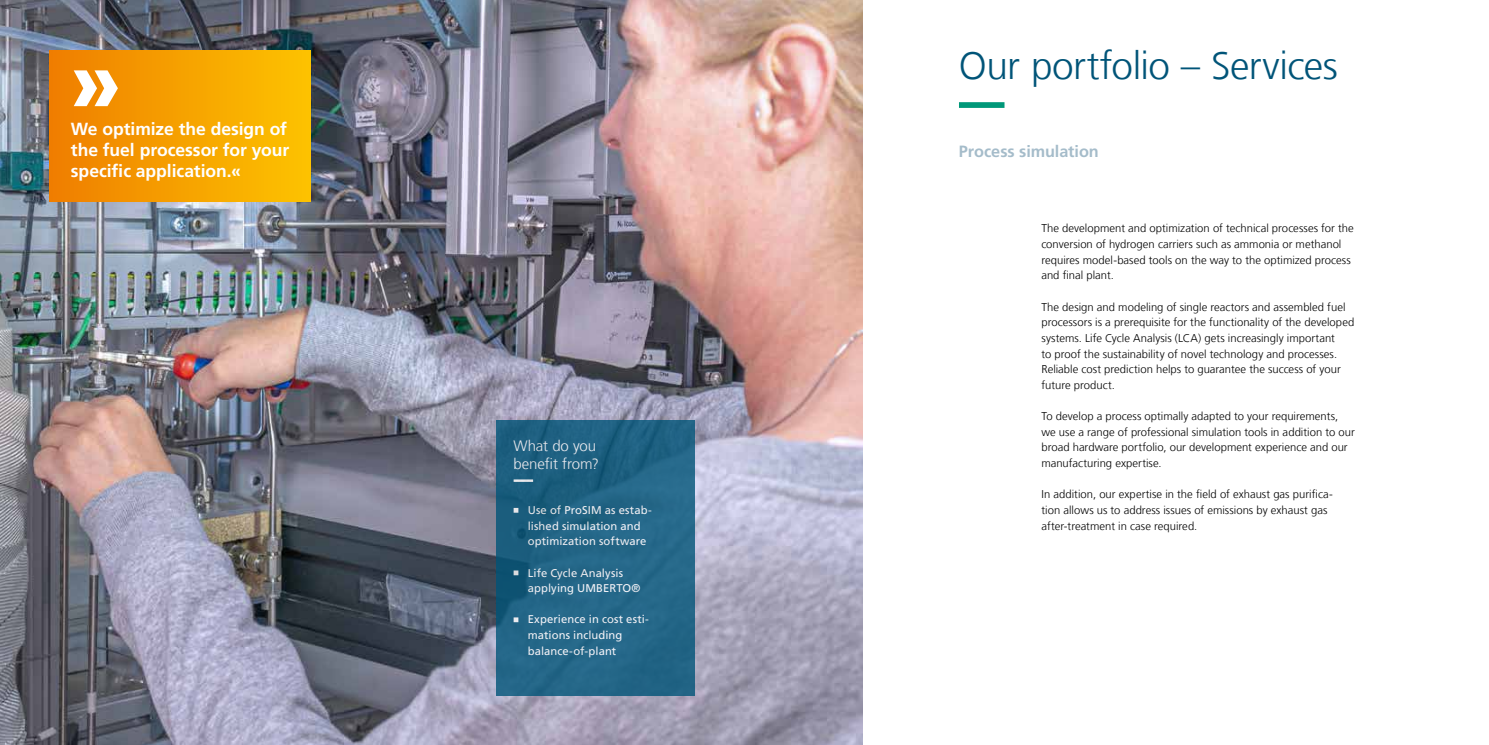
<style>
.page{position:relative;width:1489px;height:745px;background:#fff}
.page>*{position:absolute;margin:0;border:0;box-sizing:border-box;transform-origin:0 0}
.t1{font:300 38.75px "Frutiger LT Com";letter-spacing:-.015em;color:#005478}
.t2{font:700 17.5px/21.2px "Frutiger LT Com";letter-spacing:-.005em;color:#fff;text-align:justify}
.t3{font:700 16.25px "Frutiger LT Com";letter-spacing:-.005em;color:#a5bcca}
.t4{font:300 15px/18px "Frutiger LT Com";letter-spacing:-.01em;color:#fff}
.t5{font:300 11.25px/15.6px "Frutiger LT Com";letter-spacing:.005em;color:#000}
.t6{font:11.25px/15.6px "Frutiger LT Com";letter-spacing:.005em;color:#fff}
</style>
<div class="page">
<img style="left:0;top:0;width:862px;height:744px">
<svg style="left:959px;top:102px;width:46px;height:6px"></svg>
<svg style="left:496px;top:420px;width:198px;height:274px;background:#216384"></svg>
<svg style="left:513px;top:479px;width:164px;height:2px"></svg>
<svg style="left:513px;top:507px;width:164px;height:5px"></svg>
<svg style="left:513px;top:570px;width:164px;height:5px"></svg>
<svg style="left:513px;top:617px;width:164px;height:4px"></svg>
<div style="left:50px;top:50px;width:260px;height:151px;background:linear-gradient(to right,#ef7e00,#fdc300)"></div>
<svg style="left:74px;top:70px;width:44px;height:36px"></svg>
<h2 class="t2" style="left:71px;top:118px;width:220px">We optimize the design of the fuel processor for your specific application.«</h2>
<h3 class="t4" style="left:513px;top:437px;width:87px">What do you benefit from?</h3>
<p class="t6" style="left:528px;top:502px;width:126px">Use of ProSIM as estab&shy;lished simulation and optimization software</p>
<p class="t6" style="left:528px;top:564px;width:114px">Life Cycle Analysis applying UMBERTO®</p>
<p class="t6" style="left:528px;top:611px;width:123px">Experience in cost esti&shy;mations including balance-of-plant</p>
<h1 class="t1" style="left:958px;top:43px;width:380px">Our portfolio – Services</h1>
<h3 class="t3" style="left:958px;top:141px;width:141px">Process simulation</h3>
<p class="t5" style="left:1041px;top:220px;width:314px">The development and optimization of technical processes for the conversion of hydrogen carriers such as ammonia or methanol requires model-based tools on the way to the optimized process and final plant.</p>
<p class="t5" style="left:1041px;top:299px;width:314px">The design and modeling of single reactors and assembled fuel processors is a prerequisite for the functionality of the developed systems. Life Cycle Analysis (LCA) gets increasingly important<br>to proof the sustainability of novel technology and processes.<br>Reliable cost prediction helps to guarantee the success of your future product.</p>
<p class="t5" style="left:1041px;top:408px;width:315px">To develop a process optimally adapted to your requirements, we use a range of professional simulation tools in addition to our broad hardware portfolio, our development experience and our manufacturing expertise.</p>
<p class="t5" style="left:1041px;top:486px;width:293px">In addition, our expertise in the field of exhaust gas purifica&shy;tion allows us to address issues of emissions by exhaust gas after-treatment in case required.</p>
</div>
